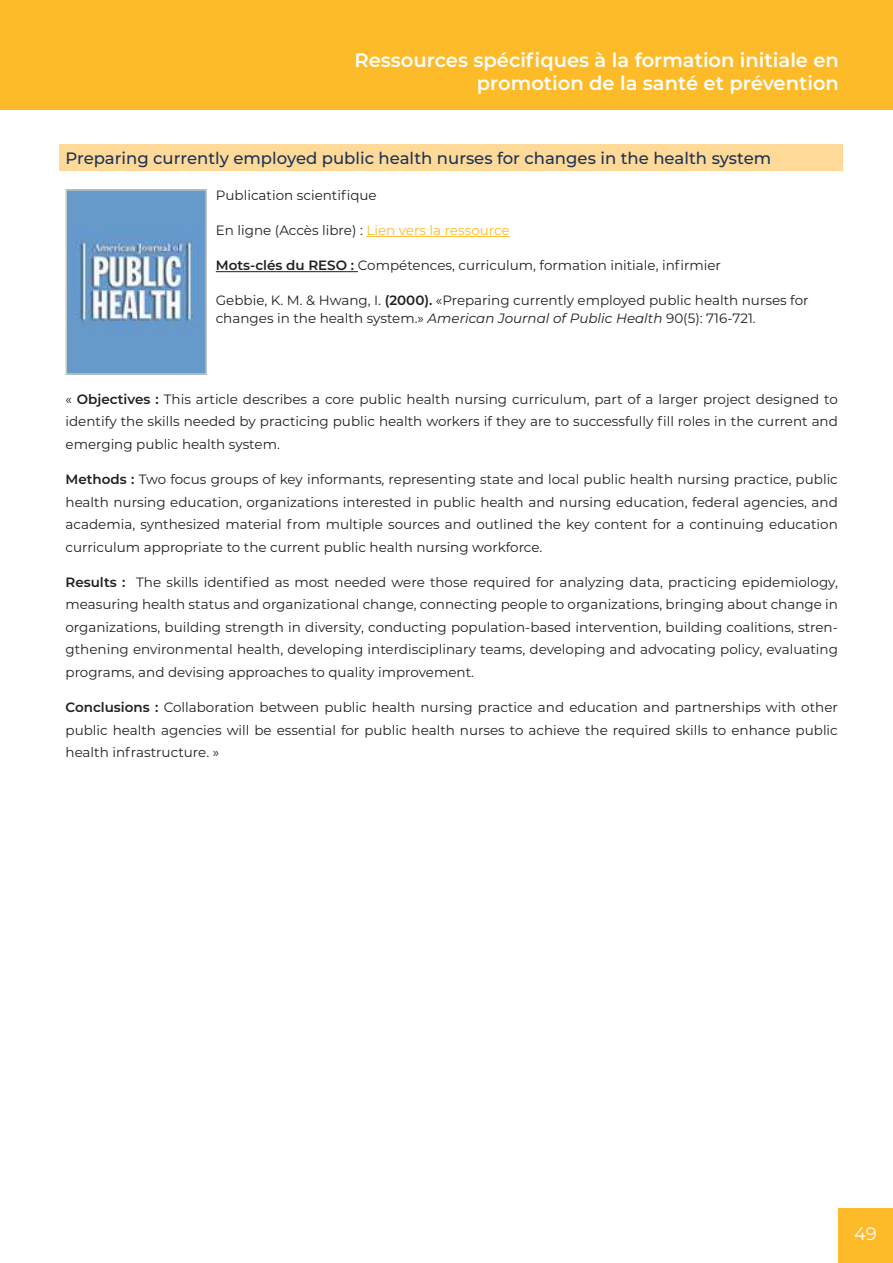
<style>
.page{position:relative;width:893px;height:1263px;background:#fff}
.page>*{position:absolute;margin:0;border:0;box-sizing:border-box;transform-origin:0 0}
.t1{font:600 19.5px/23.4px "Montserrat";color:#fff;text-align:right}
.t2{font:18px "Montserrat";color:#fff}
.t3{font:500 16.5px "Montserrat";color:#1c3358}
.t4{font:13.5px/22.5px "Montserrat";color:#231f20;text-align:justify}
.s1{color:#fdbb2a}
.s2{font-weight:600}
.s3{font-style:italic}
</style>
<div class="page">
<div style="left:0;top:0;width:893px;height:110px;background:#fdbb2a"></div>
<div style="left:839px;top:1209px;width:54px;height:54px;background:#fdbb2a"></div>
<div style="left:59px;top:144px;width:783px;height:27px;background:#fed997"></div>
<img style="left:69px;top:192px;width:135px;height:180px">
<div style="left:66px;top:189px;width:141px;height:186px;border:2px solid #c3c8c1"></div>
<hr style="left:366px;top:236px;width:144px;height:1px;background:#fdbb2a">
<hr style="left:216px;top:271px;width:142px;height:1px;background:#231f20">
<h1 class="t1" style="left:354px;top:47px;width:486px">Ressources spécifiques à la formation initiale en promotion de la santé et prévention</h1>
<p class="t3" style="left:66px;top:146px;width:707px">Preparing currently employed public health nurses for changes in the health system</p>
<p class="t4" style="left:216px;top:183px;width:162px">Publication scientifique</p>
<p class="t4" style="left:216px;top:219px;width:295px">En ligne (Accès libre) : <span class="s1">Lien vers la ressource</span></p>
<p class="t4" style="left:216px;top:254px;width:507px"><span class="s2">Mots-clés du RESO :</span> Compétences, curriculum, formation initiale, infirmier</p>
<p class="t4" style="left:216px;top:291px;width:594px;line-height:18px">Gebbie, K. M. &amp; Hwang, I. <span class="s2">(2000).</span> «Preparing currently employed public health nurses for changes in the health system.» <span class="s3">American Journal of Public Health</span> 90(5): 716-721.</p>
<p class="t4" style="left:66px;top:387px;width:774px">« <span class="s2">Objectives :</span> This article describes a core public health nursing curriculum, part of a larger project designed to identify the skills needed by practicing public health workers if they are to successfully fill roles in the current and emerging public health system.</p>
<p class="t4" style="left:66px;top:468px;width:774px"><span class="s2">Methods :</span> Two focus groups of key informants, representing state and local public health nursing practice, public health nursing education, organizations interested in public health and nursing education, federal agencies, and academia, synthesized material from multiple sources and outlined the key content for a continuing education curriculum appropriate to the current public health nursing workforce.</p>
<p class="t4" style="left:66px;top:570px;width:774px"><span class="s2">Results :</span> The skills identified as most needed were those required for analyzing data, practicing epidemiology, measuring health status and organizational change, connecting people to organizations, bringing about change in organizations, building strength in diversity, conducting population-based intervention, building coalitions, stren&shy;gthening environmental health, developing interdisciplinary teams, developing and advocating policy, evaluating programs, and devising approaches to quality improvement.</p>
<p class="t4" style="left:66px;top:696px;width:774px"><span class="s2">Conclusions :</span> Collaboration between public health nursing practice and education and partnerships with other public health agencies will be essential for public health nurses to achieve the required skills to enhance public health infrastructure. »</p>
<h2 class="t2" style="left:854px;top:1221px;width:24px">49</h2>
</div>
